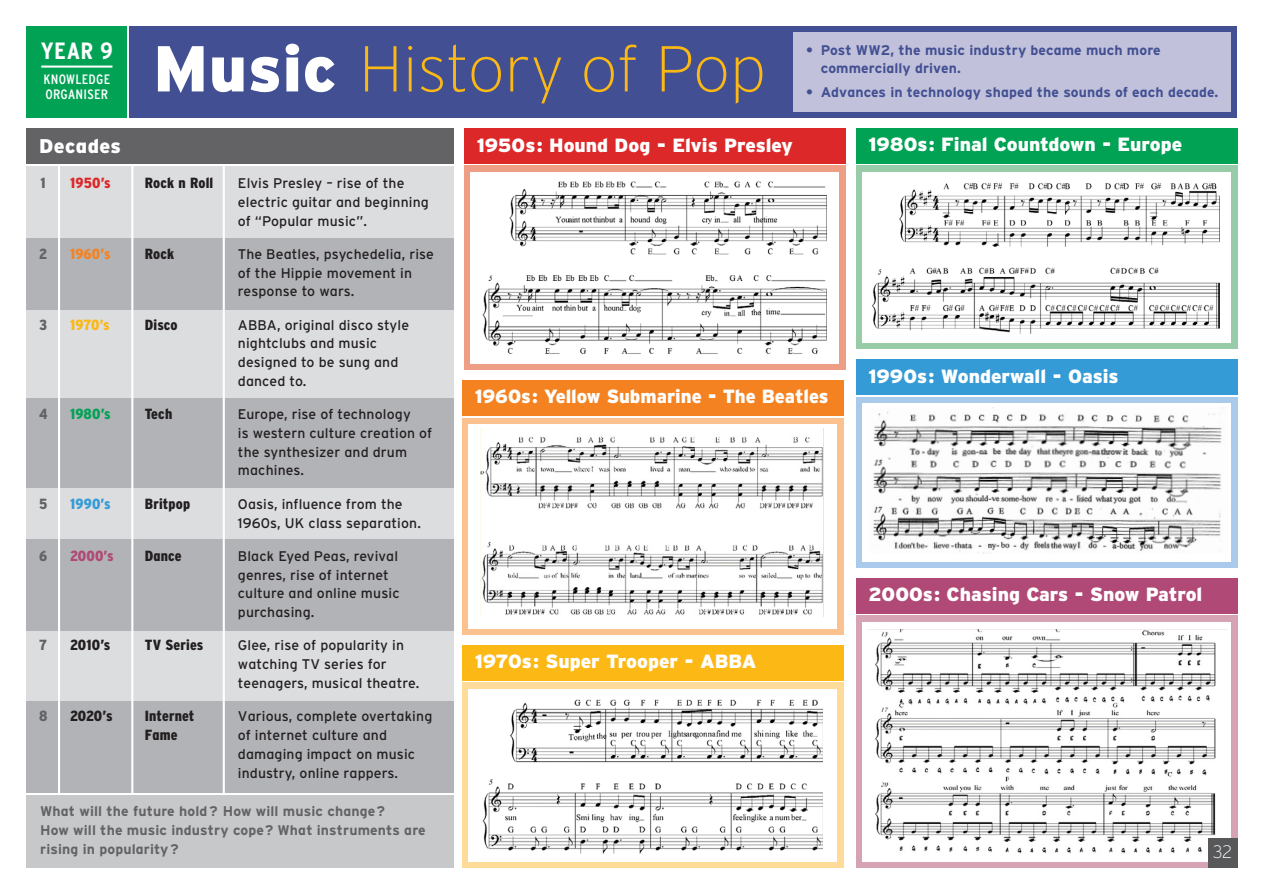
<style>
.page{position:relative;width:1263px;height:893px;background:#fff}
.page>*{position:absolute;margin:0;border:0;box-sizing:border-box;transform-origin:0 0}
.t1{font:200 64.65px "Interstate";color:#fcb814}
.t2{font:700 23.55px "Interstate Condensed";color:#fff;scale:1.07 1}
.t3{font:900 19.8px "Interstate";letter-spacing:.02em;color:#fff}
.t4{font:900 19.05px "Interstate";color:#fff}
.t5{font:900 19.05px "Interstate";color:#fff;scale:.96 1}
.t6{font:200 18px "Interstate";color:#fff}
.t7{font:900 14.7px "Interstate Condensed";letter-spacing:.01em;color:#231f20;scale:1.05 1}
.t8{font:900 14.7px "Interstate Condensed";color:#636366;scale:1.05 1}
.t9{font:900 14.7px "Interstate Condensed";color:#dd2829;scale:1.05 1}
.t10{font:900 14.7px "Interstate Condensed";color:#f58220;scale:1.05 1}
.t11{font:900 14.7px "Interstate Condensed";color:#fcb814;scale:1.05 1}
.t12{font:900 14.7px "Interstate Condensed";color:#02a255;scale:1.05 1}
.t13{font:900 14.7px "Interstate Condensed";color:#359bd6;scale:1.05 1}
.t14{font:900 14.7px "Interstate Condensed";color:#b04975;scale:1.05 1}
.t15{font:13.95px/18.8px "Interstate";letter-spacing:.01em;color:#231f20}
.t16{font:700 13.95px/18.8px "Interstate";letter-spacing:.005em;color:#424f92}
.t17{font:700 13.95px/18.8px "Interstate";letter-spacing:.01em;color:#636366}
.t18{font:13.65px/14.7px "Interstate Condensed";letter-spacing:.02em;color:#fff;scale:1.07 1}
.s1{font-weight:900;color:#fff}
</style>
<div class="page">
<div style="left:129px;top:26px;width:1108px;height:92px;background:#424f92"></div>
<div style="left:27px;top:26px;width:100px;height:92px;background:#02a255"></div>
<hr style="left:41px;top:66px;width:71px;height:2px;background:#fff">
<div style="left:27px;top:128px;width:427px;height:36px;background:#636366"></div>
<div style="left:27px;top:166px;width:427px;height:626px;background:#dcdddf"></div>
<div style="left:27px;top:795px;width:427px;height:73px;background:#c7c8ca"></div>
<div style="left:27px;top:238px;width:427px;height:72px;background:#b2b3b7"></div>
<div style="left:27px;top:398px;width:427px;height:90px;background:#b2b3b7"></div>
<div style="left:27px;top:539px;width:427px;height:91px;background:#b2b3b7"></div>
<div style="left:27px;top:701px;width:427px;height:92px;background:#b2b3b7"></div>
<hr style="left:58px;top:164px;width:2px;height:629px;background:#fff">
<hr style="left:131px;top:164px;width:2px;height:629px;background:#fff">
<hr style="left:223px;top:164px;width:2px;height:630px;background:#fff">
<div style="left:793px;top:32px;width:438px;height:80px;background:#c1c1db"></div>
<div style="left:464px;top:128px;width:381px;height:36px;background:#dd2829"></div>
<div style="left:856px;top:128px;width:381px;height:36px;background:#02a255"></div>
<div style="left:856px;top:360px;width:381px;height:35px;background:#359bd6"></div>
<div style="left:856px;top:578px;width:381px;height:36px;background:#b04975"></div>
<div style="left:462px;top:645px;width:381px;height:35px;background:#fcb814"></div>
<div style="left:462px;top:380px;width:381px;height:36px;background:#f58220"></div>
<div style="left:464px;top:166px;width:381px;height:204px;background:#ef9e86"></div>
<div style="left:856px;top:166px;width:381px;height:183px;background:#98cca8"></div>
<div style="left:856px;top:397px;width:381px;height:171px;background:#a9caea"></div>
<div style="left:856px;top:616px;width:381px;height:252px;background:#d5a3b3"></div>
<div style="left:462px;top:682px;width:381px;height:186px;background:#fedb99"></div>
<div style="left:462px;top:418px;width:381px;height:217px;background:#fbc290"></div>
<div style="left:471px;top:172px;width:368px;height:192px;background:#fff"></div>
<div style="left:862px;top:172px;width:369px;height:171px;background:#fff"></div>
<div style="left:862px;top:403px;width:369px;height:159px;background:#fff"></div>
<div style="left:862px;top:622px;width:369px;height:240px;background:#fff"></div>
<div style="left:468px;top:689px;width:369px;height:173px;background:#fff"></div>
<div style="left:468px;top:424px;width:369px;height:204px;background:#fff"></div>
<img style="left:482px;top:181px;width:345px;height:173px">
<img style="left:872px;top:183px;width:348px;height:151px">
<img style="left:873px;top:407px;width:350px;height:146px">
<img style="left:875px;top:630px;width:341px;height:224px">
<img style="left:482px;top:699px;width:341px;height:155px">
<img style="left:481px;top:437px;width:342px;height:178px">
<div style="left:1208px;top:838px;width:29px;height:29px;background:#57585a"></div>
<p class="t2" style="left:41px;top:38px;width:69px">YEAR 9</p>
<p class="t18" style="left:43px;top:72px;width:64px">KNOWLEDGE<br>ORGANISER</p>
<p class="t3" style="left:39px;top:134px;width:83px">Decades</p>
<p class="t8" style="left:41px;top:175px;width:6px">1</p>
<p class="t9" style="left:70px;top:175px;width:40px">1950’s</p>
<p class="t7" style="left:145px;top:175px;width:67px">Rock n Roll</p>
<p class="t15" style="left:238px;top:174px;width:192px">Elvis Presley – rise of the electric guitar and beginning of “Popular music”.</p>
<p class="t8" style="left:39px;top:246px;width:9px">2</p>
<p class="t10" style="left:70px;top:246px;width:40px">1960’s</p>
<p class="t7" style="left:145px;top:246px;width:30px">Rock</p>
<p class="t15" style="left:238px;top:244px;width:198px">The Beatles, psychedelia, rise of the Hippie movement in response to wars.</p>
<p class="t8" style="left:39px;top:316px;width:9px">3</p>
<p class="t11" style="left:70px;top:316px;width:39px">1970’s</p>
<p class="t7" style="left:145px;top:316px;width:33px">Disco</p>
<p class="t15" style="left:238px;top:315px;width:173px">ABBA, original disco style nightclubs and music designed to be sung and danced to.</p>
<p class="t8" style="left:39px;top:406px;width:10px">4</p>
<p class="t12" style="left:70px;top:406px;width:40px">1980’s</p>
<p class="t7" style="left:145px;top:406px;width:28px">Tech</p>
<p class="t15" style="left:238px;top:405px;width:196px">Europe, rise of technology<br>is western culture creation of the synthesizer and drum machines.</p>
<p class="t8" style="left:39px;top:495px;width:9px">5</p>
<p class="t13" style="left:70px;top:495px;width:40px">1990’s</p>
<p class="t7" style="left:145px;top:495px;width:45px">Britpop</p>
<p class="t15" style="left:238px;top:494px;width:185px">Oasis, influence from the<br>1960s, UK class separation.</p>
<p class="t8" style="left:39px;top:548px;width:9px">6</p>
<p class="t14" style="left:70px;top:548px;width:43px">2000’s</p>
<p class="t7" style="left:145px;top:548px;width:37px">Dance</p>
<p class="t15" style="left:238px;top:546px;width:163px">Black Eyed Peas, revival genres, rise of internet culture and online music purchasing.</p>
<p class="t8" style="left:39px;top:637px;width:9px">7</p>
<p class="t7" style="left:70px;top:637px;width:40px">2010’s</p>
<p class="t7" style="left:145px;top:637px;width:57px">TV Series</p>
<p class="t15" style="left:238px;top:636px;width:183px">Glee, rise of popularity in watching TV series for teenagers, musical theatre.</p>
<p class="t8" style="left:39px;top:708px;width:10px">8</p>
<p class="t7" style="left:70px;top:708px;width:42px">2020’s</p>
<p class="t7" style="left:145px;top:708px;width:49px">Internet</p>
<p class="t15" style="left:238px;top:707px;width:196px">Various, complete overtaking</p>
<p class="t7" style="left:145px;top:727px;width:33px">Fame</p>
<p class="t15" style="left:238px;top:726px;width:179px">of internet culture and damaging impact on music industry, online rappers.</p>
<p class="t17" style="left:40px;top:802px;width:387px">What will the future hold? How will music change?<br>How will the music industry cope? What instruments are rising in popularity?</p>
<p class="t1" style="left:153px;top:33px;width:614px"><span class="s1">Music</span> History of Pop</p>
<p class="t16" style="left:821px;top:40px;width:341px;text-indent:-15px">• Post WW2, the music industry became much more commercially driven.</p>
<p class="t16" style="left:806px;top:83px;width:414px">• Advances in technology shaped the sounds of each decade.</p>
<p class="t4" style="left:477px;top:134px;width:318px">1950s: Hound Dog - Elvis Presley</p>
<p class="t4" style="left:868px;top:134px;width:315px">1980s: Final Countdown - Europe</p>
<p class="t4" style="left:868px;top:365px;width:252px">1990s: Wonderwall - Oasis</p>
<p class="t5" style="left:475px;top:386px;width:370px">1960s: Yellow Submarine - The Beatles</p>
<p class="t4" style="left:868px;top:584px;width:335px">2000s: Chasing Cars - Snow Patrol</p>
<p class="t4" style="left:475px;top:650px;width:283px">1970s: Super Trooper - ABBA</p>
<p class="t6" style="left:1213px;top:842px;width:21px">32</p>
</div>
